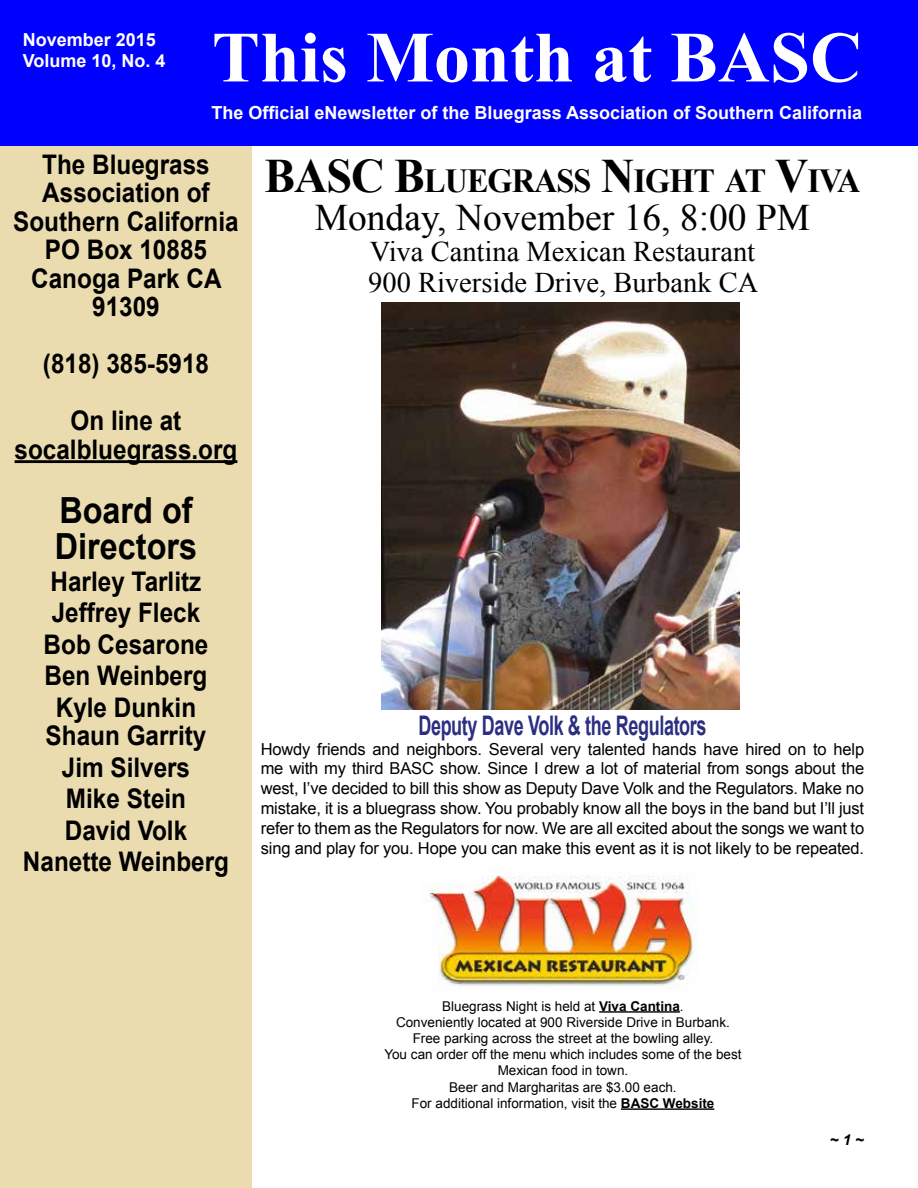
<style>
.page{position:relative;width:918px;height:1188px;background:#fff}
.page>*{position:absolute;margin:0;border:0;box-sizing:border-box;transform-origin:0 0}
.t1{font:700 72px "Times New Roman";color:#fff}
.t2{font:37.5px "Times New Roman";color:#000}
.t3{font:700 36px/36px "Arial";color:#000;scale:.9 1}
.t4{font:700 33.6px "Times New Roman";letter-spacing:-.03em;color:#000;scale:.96 1}
.t5{font:28.5px/31.5px "Times New Roman";color:#000}
.t6{font:700 27px/31.5px "Arial";color:#000;text-align:center;scale:.9 1}
.t7{font:700 27px "Arial";letter-spacing:-.02em;color:#2b2f81;scale:.67 1}
.t8{font:700 18px/21.6px "Arial";color:#fff}
.t9{font:16.5px/19.8px "Arial";letter-spacing:-.01em;color:#000;text-align:justify}
.t10{font:italic 700 15px "Arial";color:#000}
.t11{font:13.5px/16.2px "Arial";color:#000;text-align:center}
.s1{font-size:48px}
.s2{font-weight:700}
</style>
<div class="page">
<div style="left:0;top:145px;width:252px;height:1043px;background:#eadcae"></div>
<hr style="left:15px;top:460px;width:222px;height:3px;background:#000">
<div style="left:0;top:0;width:918px;height:145px;background:#00f"></div>
<img style="left:421px;top:867px;width:277px;height:121px">
<hr style="left:599px;top:1011px;width:81px;height:2px;background:#000">
<hr style="left:621px;top:1108px;width:93px;height:2px;background:#000">
<img style="left:381px;top:303px;width:358px;height:407px">
<p class="t8" style="left:23px;top:29px;width:144px">November 2015<br>Volume 10, No. 4</p>
<h1 class="t1" style="left:212px;top:8px;width:652px">This Month at BASC</h1>
<p class="t8" style="left:212px;top:102px;width:652px">The Official eNewsletter of the Bluegrass Association of Southern California</p>
<h3 class="t6" style="left:13px;top:151px;width:252px;line-height:28.5px">The Bluegrass<br>Association of<br>Southern California<br>PO Box 10885<br>Canoga Park CA<br>91309</h3>
<h3 class="t6" style="left:43px;top:336px;width:186px;line-height:57px">(818) 385-5918<br>On line at</h3>
<h3 class="t6" style="left:15px;top:434px;width:249px">socalbluegrass.org</h3>
<h3 class="t3" style="left:55px;top:494px;width:160px">Board of<br>Directors</h3>
<h3 class="t6" style="left:44px;top:566px;width:185px">Harley Tarlitz<br>Jeffrey Fleck<br>Bob Cesarone<br>Ben Weinberg<br>Kyle Dunkin</h3>
<h3 class="t6" style="left:23px;top:721px;width:231px">Shaun Garrity<br>Jim Silvers<br>Mike Stein<br>David Volk<br>Nanette Weinberg</h3>
<h3 class="t4" style="left:264px;top:158px;width:601px"><span class="s1">BASC B</span>LUEGRASS <span class="s1">N</span>IGHT AT <span class="s1">V</span>IVA</h3>
<h2 class="t2" style="left:315px;top:192px;width:497px">Monday, November 16, 8:00 PM</h2>
<h3 class="t5" style="left:368px;top:235px;width:392px">Viva Cantina Mexican Restaurant<br>900 Riverside Drive, Burbank CA</h3>
<h3 class="t7" style="left:418px;top:707px;width:432px">Deputy Dave Volk &amp; the Regulators</h3>
<p class="t9" style="left:261px;top:739px;width:605px">Howdy friends and neighbors. Several very talented hands have hired on to help me with my third BASC show. Since I drew a lot of material from songs about the west, I’ve decided to bill this show as Deputy Dave Volk and the Regulators. Make no mistake, it is a bluegrass show. You probably know all the boys in the band but I’ll just refer to them as the Regulators for now. We are all excited about the songs we want to sing and play for you. Hope you can make this event as it is not likely to be repeated.</p>
<p class="t11" style="left:384px;top:998px;width:359px">Bluegrass Night is held at <span class="s2">Viva Cantina</span>.<br>Conveniently located at 900 Riverside Drive in Burbank.<br>Free parking across the street at the bowling alley.<br>You can order off the menu which includes some of the best Mexican food in town.<br>Beer and Margharitas are $3.00 each.<br>For additional information, visit the <span class="s2">BASC Website</span></p>
<p class="t10" style="left:830px;top:1130px;width:36px">~ 1 ~</p>
</div>
